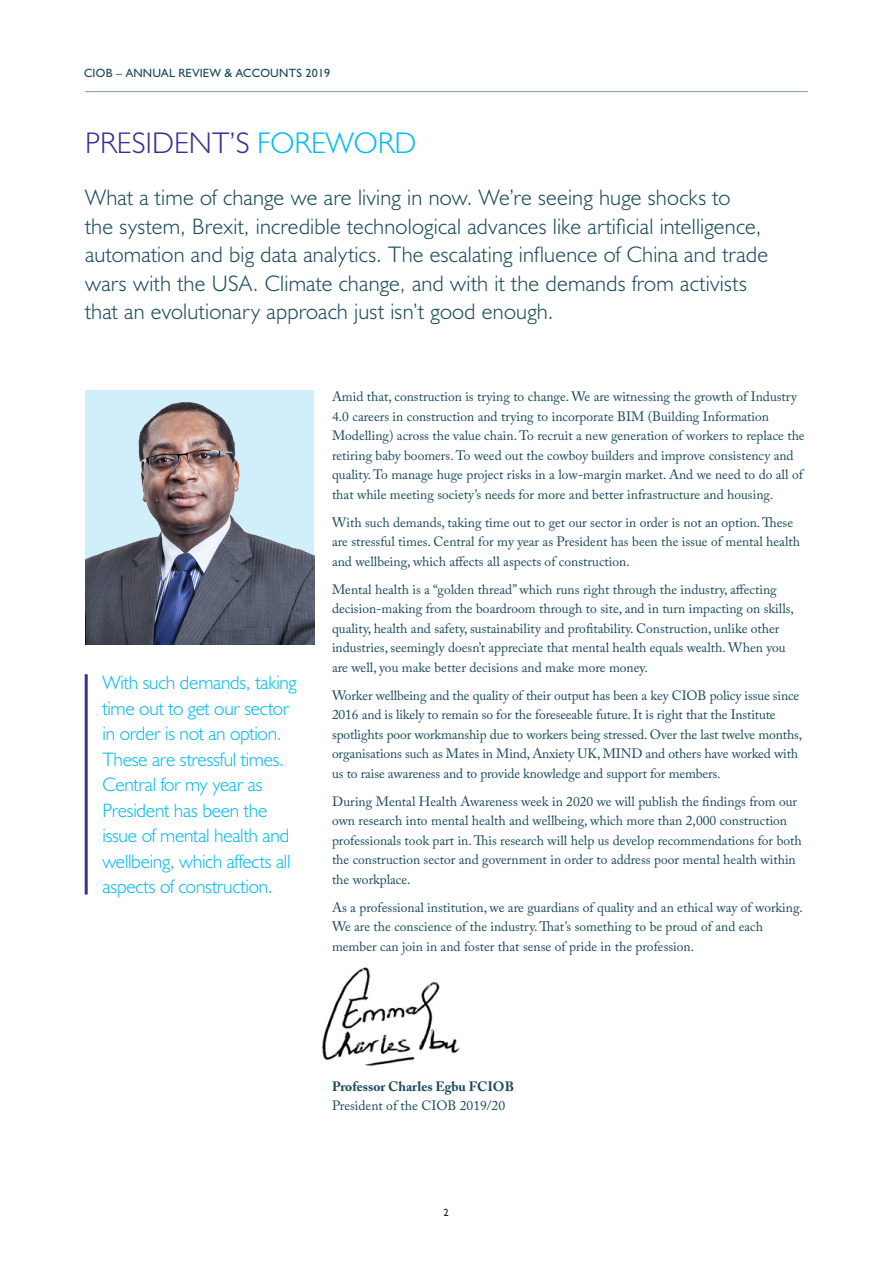
<style>
.page{position:relative;width:893px;height:1263px;background:#fff}
.page>*{position:absolute;margin:0;border:0;box-sizing:border-box;transform-origin:0 0}
.Purple_Heading{font:300 30px "Humanist 521 BT";color:#372f92}
.Intro_Para{font:300 22.5px/28.5px "Humanist 521 BT";letter-spacing:.01em;color:#174859}
.Intro_Para-2{font:300 19.5px/25.5px "Humanist 521 BT";letter-spacing:-.015em;color:#00baf1}
.Body_copy{font:13.5px/19.5px "Adobe Caslon Pro";color:#174859}
.Body_copy-2{font:700 13.5px/19.5px "Adobe Caslon Pro";color:#174859}
.t1{font:12px "Humanist 521 BT";letter-spacing:.02em;color:#174859}
.t2{font:10.5px "Humanist 521 BT";color:#231f20}
.s1{color:#00baf1}
.s2{font-weight:400}
</style>
<div class="page">
<img style="left:322px;top:967px;width:139px;height:100px">
<hr style="left:85px;top:674px;width:3px;height:220px;background:#372f92">
<div style="left:85px;top:390px;width:229px;height:254px;background:#d1eefb"></div>
<img style="left:85px;top:401px;width:229px;height:243px">
<hr style="left:85px;top:91px;width:723px;height:1px;background:#7b99a9">
<p class="t1" style="left:84px;top:66px;width:248px">CIOB – ANNUAL REVIEW &amp; ACCOUNTS 2019</p>
<p class="Purple_Heading" style="left:85px;top:124px;width:333px">PRESIDENT’S <span class="s1">FOREWORD</span></p>
<p class="Intro_Para" style="left:85px;top:183px;width:685px">What a time of change we are living in now. We’re seeing huge shocks to<br>the system, Brexit, incredible technological advances like artificial intelligence, automation and big data analytics. The escalating influence of China and trade wars with the USA. Climate change, and with it the demands from activists that an evolutionary approach just isn’t good enough.</p>
<p class="Intro_Para-2" style="left:103px;top:669px;width:196px">With such demands, taking time out to get our sector in order is not an option.<br>These are stressful times.<br>Central for my year as<br>President has been the issue of mental health and wellbeing, which affects all aspects of construction.</p>
<p class="Body_copy" style="left:332px;top:387px;width:474px">Amid that, construction is trying to change. We are witnessing the growth of Industry 4.0 careers in construction and trying to incorporate BIM (Building Information Modelling) across the value chain. To recruit a new generation of workers to replace the retiring baby boomers. To weed out the cowboy builders and improve consistency and quality. To manage huge project risks in a low-margin market. And we need to do all of that while meeting society’s needs for more and better infrastructure and housing.</p>
<p class="Body_copy" style="left:332px;top:512px;width:470px">With such demands, taking time out to get our sector in order is not an option. These are stressful times. Central for my year as President has been the issue of mental health and wellbeing, which affects all aspects of construction.</p>
<p class="Body_copy" style="left:332px;top:579px;width:464px">Mental health is a “golden thread” which runs right through the industry, affecting decision-making from the boardroom through to site, and in turn impacting on skills, quality, health and safety, sustainability and profitability. Construction, unlike other industries, seemingly doesn’t appreciate that mental health equals wealth. When you are well, you make better decisions and make more money.</p>
<p class="Body_copy" style="left:332px;top:685px;width:472px">Worker wellbeing and the quality of their output has been a key CIOB policy issue since 2016 and is likely to remain so for the foreseeable future. It is right that the Institute spotlights poor workmanship due to workers being stressed. Over the last twelve months, organisations such as Mates in Mind, Anxiety UK, MIND and others have worked with us to raise awareness and to provide knowledge and support for members.</p>
<p class="Body_copy" style="left:332px;top:791px;width:471px">During Mental Health Awareness week in 2020 we will publish the findings from our own research into mental health and wellbeing, which more than 2,000 construction professionals took part in. This research will help us develop recommendations for both the construction sector and government in order to address poor mental health within the workplace.</p>
<p class="Body_copy" style="left:332px;top:897px;width:472px">As a professional institution, we are guardians of quality and an ethical way of working.<br>We are the conscience of the industry. That’s something to be proud of and each member can join in and foster that sense of pride in the profession.</p>
<p class="Body_copy-2" style="left:332px;top:1076px;width:183px">Professor Charles Egbu FCIOB<br><span class="s2">President of the CIOB 2019/20</span></p>
<p class="t2" style="left:443px;top:1206px;width:7px">2</p>
</div>
